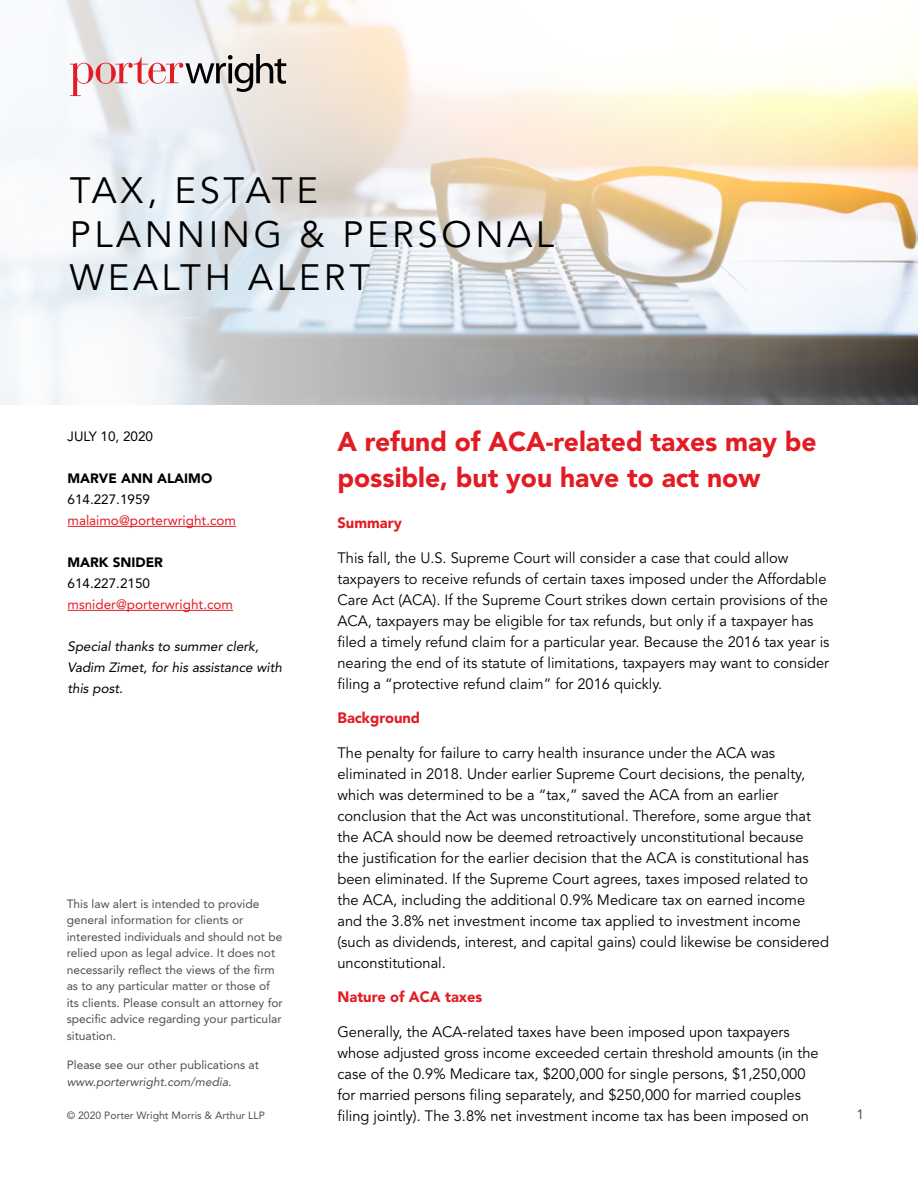
<style>
.page{position:relative;width:918px;height:1188px;background:#fff}
.page>*{position:absolute;margin:0;border:0;box-sizing:border-box;transform-origin:0 0}
.t1{font:36.45px/43.7px "Avenir LT Std";letter-spacing:.1em;color:#000}
.t2{font:900 27px/36px "Avenir LT Std";color:#e31b23}
.t3{font:15px/21px "Avenir LT Std";color:#000}
.t4{font:900 15px "Avenir LT Std";color:#e31b23}
.t5{font:italic 13.5px/21px "Avenir LT Std";color:#000}
.t6{font:13.5px "Avenir LT Std";color:#e31b23}
.t7{font:13.5px "Avenir LT Std";color:#000}
.t8{font:900 13.5px "Avenir LT Std";color:#000}
.t9{font:13.5px "Avenir LT Std";color:#4f4f4f}
.t10{font:12px/16.5px "Avenir LT Std";color:#4f4f4f}
.t11{font:italic 12px "Avenir LT Std";color:#4f4f4f}
.t12{font:10.5px "Avenir LT Std";color:#4f4f4f}
</style>
<div class="page">
<svg style="left:0;top:0;width:918px;height:405px"></svg>
<svg style="left:70px;top:54px;width:216px;height:42px"></svg>
<hr style="left:68px;top:526px;width:168px;height:1px;background:#e31b23">
<hr style="left:68px;top:610px;width:165px;height:1px;background:#e31b23">
<h1 class="t1" style="left:70px;top:169px;width:486px">TAX, ESTATE<br>PLANNING &amp; PERSONAL<br>WEALTH ALERT</h1>
<p class="t7" style="left:68px;top:428px;width:87px">JULY 10, 2020</p>
<p class="t8" style="left:68px;top:470px;width:146px">MARVE ANN ALAIMO</p>
<p class="t7" style="left:68px;top:491px;width:84px">614.227.1959</p>
<p class="t6" style="left:68px;top:513px;width:170px">malaimo@porterwright.com</p>
<p class="t8" style="left:68px;top:554px;width:97px">MARK SNIDER</p>
<p class="t7" style="left:68px;top:576px;width:84px">614.227.2150</p>
<p class="t6" style="left:68px;top:597px;width:167px">msnider@porterwright.com</p>
<p class="t5" style="left:68px;top:636px;width:216px">Special thanks to summer clerk,<br>Vadim Zimet, for his assistance with this post.</p>
<p class="t10" style="left:67px;top:895px;width:218px">This law alert is intended to provide general information for clients or interested individuals and should not be relied upon as legal advice. It does not necessarily reflect the views of the firm as to any particular matter or those of its clients. Please consult an attorney for specific advice regarding your particular situation.</p>
<p class="t10" style="left:67px;top:1057px;width:194px">Please see our other publications at</p>
<p class="t11" style="left:67px;top:1074px;width:166px">www.porterwright.com/media.</p>
<p class="t12" style="left:67px;top:1109px;width:200px">© 2020 Porter Wright Morris &amp; Arthur LLP</p>
<h2 class="t2" style="left:338px;top:424px;width:481px">A refund of ACA-related taxes may be possible, but you have to act now</h2>
<p class="t4" style="left:338px;top:514px;width:66px">Summary</p>
<p class="t3" style="left:338px;top:548px;width:494px">This fall, the U.S. Supreme Court will consider a case that could allow taxpayers to receive refunds of certain taxes imposed under the Affordable Care Act (ACA). If the Supreme Court strikes down certain provisions of the ACA, taxpayers may be eligible for tax refunds, but only if a taxpayer has filed a timely refund claim for a particular year. Because the 2016 tax year is nearing the end of its statute of limitations, taxpayers may want to consider filing a “protective refund claim” for 2016 quickly.</p>
<p class="t4" style="left:338px;top:709px;width:84px">Background</p>
<p class="t3" style="left:338px;top:743px;width:493px">The penalty for failure to carry health insurance under the ACA was eliminated in 2018. Under earlier Supreme Court decisions, the penalty, which was determined to be a “tax,” saved the ACA from an earlier conclusion that the Act was unconstitutional. Therefore, some argue that the ACA should now be deemed retroactively unconstitutional because<br>the justification for the earlier decision that the ACA is constitutional has been eliminated. If the Supreme Court agrees, taxes imposed related to the ACA, including the additional 0.9% Medicare tax on earned income and the 3.8% net investment income tax applied to investment income (such as dividends, interest, and capital gains) could likewise be considered unconstitutional.</p>
<p class="t4" style="left:338px;top:988px;width:146px">Nature of ACA taxes</p>
<p class="t3" style="left:338px;top:1022px;width:483px">Generally, the ACA-related taxes have been imposed upon taxpayers whose adjusted gross income exceeded certain threshold amounts (in the case of the 0.9% Medicare tax, $200,000 for single persons, $1,250,000 for married persons filing separately, and $250,000 for married couples filing jointly). The 3.8% net investment income tax has been imposed on</p>
<p class="t9" style="left:856px;top:1106px;width:9px">1</p>
</div>
